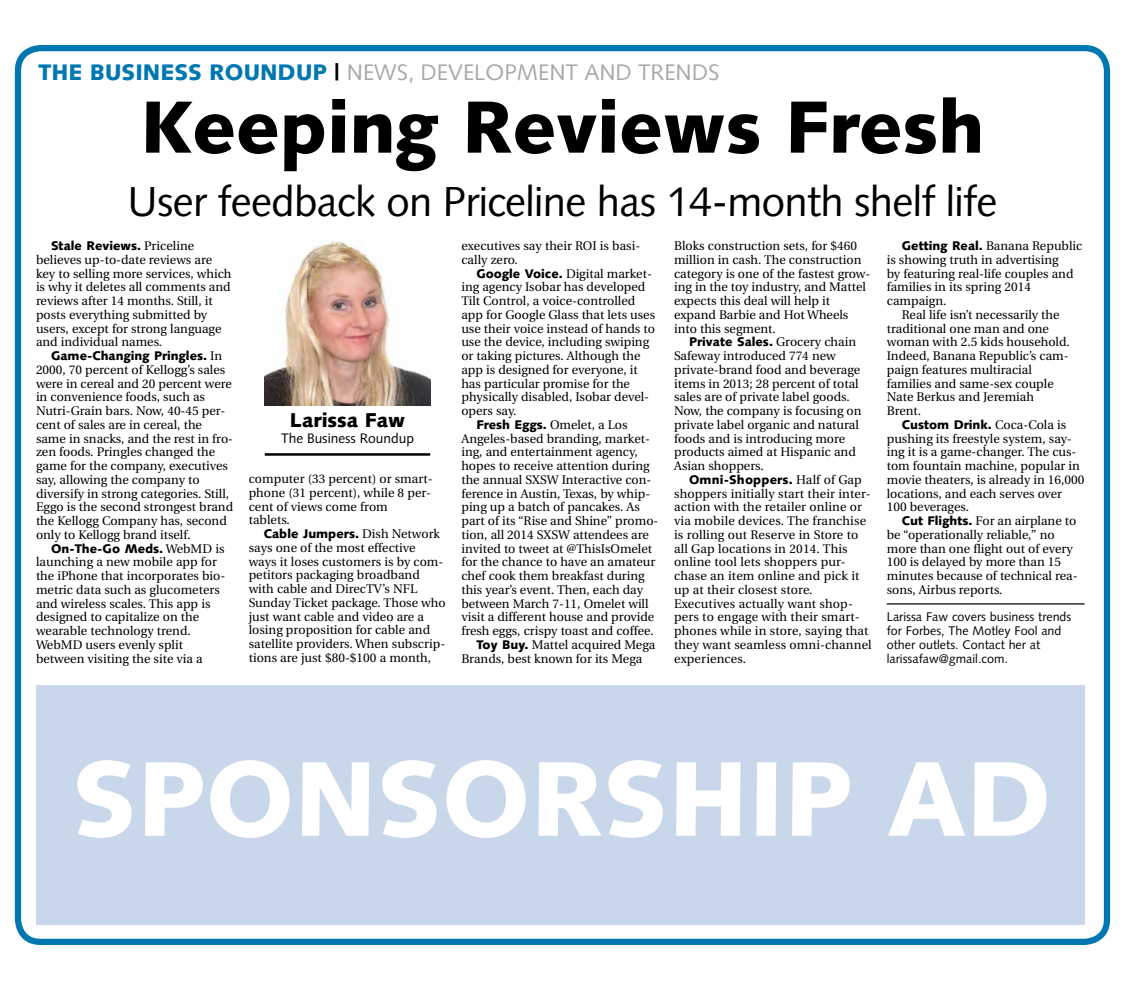
<style>
.page{position:relative;width:1125px;height:990px;background:#fff}
.page>*{position:absolute;margin:0;border:0;box-sizing:border-box;transform-origin:0 0}
.t1{font:900 106.25px "Syntax";color:#fff}
.t2{font:900 73.75px "Syntax";color:#000}
.t3{font:41.88px "Syntax";letter-spacing:-.015em;color:#000}
.t4{font:22.5px "Syntax";color:#a7a9ac}
.t5{font:900 20px "Syntax";color:#000}
.t6{font:13.75px "Syntax";color:#000}
.t7{font:12.5px/13.8px "Utopia";color:#000}
.t8{font:900 12.5px "Syntax";color:#000}
.t9{font:12.5px/13.8px "Syntax";color:#000}
.s1{font-weight:900;color:#0077b1}
.s2{font-weight:900;color:#000}
.s3{font-family:"Utopia";font-weight:400}
.s4{font-family:"Syntax";font-weight:900}
</style>
<div class="page">
<div style="left:15px;top:45px;width:1095px;height:900px;border:6px solid #0077b1;border-radius:22px"></div>
<div style="left:36px;top:685px;width:1048px;height:239px;background:#c8d7e9"></div>
<hr style="left:887px;top:603px;width:198px;height:2px;background:#000">
<img style="left:265px;top:241px;width:165px;height:164px">
<hr style="left:265px;top:453px;width:165px;height:3px;background:#000">
<h3 class="t4" style="left:38px;top:58px;width:682px"><span class="s1">THE BUSINESS ROUNDUP</span> <span class="s2">|</span> NEWS, DEVELOPMENT AND TRENDS</h3>
<h2 class="t2" style="left:140px;top:83px;width:846px">Keeping Reviews Fresh</h2>
<h3 class="t3" style="left:128px;top:177px;width:871px">User feedback on Priceline has 14-month shelf life</h3>
<p class="t8" style="left:51px;top:238px;width:145px">Stale Reviews. <span class="s3">Priceline</span></p>
<p class="t7" style="left:36px;top:253px;width:197px">believes up-to-date reviews are key to selling more services, which is why it deletes all comments and reviews after 14 months. Still, it posts everything submitted by users, except for strong language and individual names.</p>
<p class="t8" style="left:51px;top:348px;width:173px">Game-Changing Pringles. <span class="s3">In</span></p>
<p class="t7" style="left:36px;top:363px;width:199px">2000, 70 percent of Kellogg’s sales were in cereal and 20 percent were in convenience foods, such as<br>Nutri-Grain bars. Now, 40-45 per&shy;cent of sales are in cereal, the same in snacks, and the rest in fro&shy;zen foods. Pringles changed the game for the company, executives say, allowing the company to diversify in strong categories. Still,<br>Eggo is the second strongest brand the Kellogg Company has, second only to Kellogg brand itself.</p>
<p class="t8" style="left:51px;top:541px;width:175px">On-The-Go Meds. <span class="s3">WebMD is</span></p>
<p class="t7" style="left:36px;top:556px;width:191px">launching a new mobile app for the iPhone that incorporates bio&shy;metric data such as glucometers and wireless scales. This app is designed to capitalize on the wearable technology trend.<br>WebMD users evenly split between visiting the site via a</p>
<h3 class="t5" style="left:290px;top:408px;width:117px">Larissa Faw</h3>
<p class="t6" style="left:281px;top:430px;width:134px">The Business Roundup</p>
<p class="t7" style="left:249px;top:472px;width:185px">computer (33 percent) or smart&shy;phone (31 percent), while 8 per&shy;cent of views come from<br>tablets.</p>
<p class="t8" style="left:264px;top:526px;width:178px">Cable Jumpers. <span class="s3">Dish Network</span></p>
<p class="t7" style="left:249px;top:541px;width:199px">says one of the most effective ways it loses customers is by com&shy;petitors packaging broadband with cable and DirecTV’s NFL<br>Sunday Ticket package. Those who just want cable and video are a losing proposition for cable and satellite providers. When subscrip&shy;tions are just $80-$100 a month,</p>
<p class="t7" style="left:461px;top:239px;width:180px">executives say their ROI is basi&shy;cally zero.</p>
<p class="t7" style="left:476px;top:267px;width:177px"><span class="s4">Google Voice.</span> Digital market-</p>
<p class="t7" style="left:461px;top:281px;width:185px">ing agency Isobar has developed</p>
<p class="t7" style="left:461px;top:294px;width:175px">Tilt Control, a voice-controlled</p>
<p class="t7" style="left:461px;top:308px;width:195px">app for Google Glass that lets uses</p>
<p class="t7" style="left:461px;top:322px;width:195px">use their voice instead of hands to</p>
<p class="t7" style="left:461px;top:336px;width:189px">use the device, including swiping</p>
<p class="t7" style="left:461px;top:349px;width:181px">or taking pictures. Although the</p>
<p class="t7" style="left:461px;top:363px;width:178px">app is designed for everyone, it</p>
<p class="t7" style="left:461px;top:377px;width:170px">has particular promise for the</p>
<p class="t7" style="left:461px;top:391px;width:189px">physically disabled, Isobar devel-</p>
<p class="t7" style="left:461px;top:404px;width:57px">opers say.</p>
<p class="t7" style="left:476px;top:418px;width:153px"><span class="s4">Fresh Eggs.</span> Omelet, a Los</p>
<p class="t7" style="left:461px;top:432px;width:190px">Angeles-based branding, market-</p>
<p class="t7" style="left:461px;top:446px;width:178px">ing, and entertainment agency,</p>
<p class="t7" style="left:461px;top:459px;width:190px">hopes to receive attention during</p>
<p class="t7" style="left:461px;top:473px;width:192px">the annual SXSW Interactive con-</p>
<p class="t7" style="left:461px;top:487px;width:190px">ference in Austin, Texas, by whip-</p>
<p class="t7" style="left:461px;top:501px;width:180px">ping up a batch of pancakes. As</p>
<p class="t7" style="left:461px;top:514px;width:199px">part of its “Rise and Shine” promo-</p>
<p class="t7" style="left:461px;top:528px;width:189px">tion, all 2014 SXSW attendees are</p>
<p class="t7" style="left:461px;top:542px;width:192px">invited to tweet at @ThisIsOmelet</p>
<p class="t7" style="left:461px;top:556px;width:195px">for the chance to have an amateur</p>
<p class="t7" style="left:461px;top:569px;width:185px">chef cook them breakfast during</p>
<p class="t7" style="left:461px;top:583px;width:183px">this year’s event. Then, each day</p>
<p class="t7" style="left:461px;top:597px;width:189px">between March 7-11, Omelet will</p>
<p class="t7" style="left:461px;top:611px;width:194px">visit a different house and provide</p>
<p class="t7" style="left:461px;top:624px;width:194px">fresh eggs, crispy toast and coffee.</p>
<p class="t7" style="left:476px;top:638px;width:180px"><span class="s4">Toy Buy.</span> Mattel acquired Mega</p>
<p class="t7" style="left:461px;top:652px;width:182px">Brands, best known for its Mega</p>
<p class="t7" style="left:674px;top:239px;width:198px">Bloks construction sets, for $460 million in cash. The construction category is one of the fastest grow&shy;ing in the toy industry, and Mattel expects this deal will help it expand Barbie and Hot Wheels into this segment.</p>
<p class="t8" style="left:689px;top:335px;width:168px">Private Sales. <span class="s3">Grocery chain</span></p>
<p class="t7" style="left:674px;top:349px;width:189px">Safeway introduced 774 new private-brand food and beverage items in 2013; 28 percent of total sales are of private label goods.<br>Now, the company is focusing on private label organic and natural foods and is introducing more products aimed at Hispanic and<br>Asian shoppers.</p>
<p class="t8" style="left:689px;top:472px;width:174px">Omni-Shoppers. <span class="s3">Half of Gap</span></p>
<p class="t7" style="left:674px;top:487px;width:199px">shoppers initially start their inter&shy;action with the retailer online or via mobile devices. The franchise is rolling out Reserve in Store to all Gap locations in 2014. This online tool lets shoppers pur&shy;chase an item online and pick it up at their closest store.<br>Executives actually want shop&shy;pers to engage with their smart&shy;phones while in store, saying that they want seamless omni-channel experiences.</p>
<p class="t7" style="left:902px;top:239px;width:182px"><span class="s4">Getting Real.</span> Banana Republic</p>
<p class="t7" style="left:887px;top:253px;width:173px">is showing truth in advertising</p>
<p class="t7" style="left:887px;top:267px;width:188px">by featuring real-life couples and</p>
<p class="t7" style="left:887px;top:281px;width:146px">families in its spring 2014</p>
<p class="t7" style="left:887px;top:294px;width:61px">campaign.</p>
<p class="t7" style="left:902px;top:308px;width:159px">Real life isn’t necessarily the</p>
<p class="t7" style="left:887px;top:322px;width:164px">traditional one man and one</p>
<p class="t7" style="left:887px;top:336px;width:185px">woman with 2.5 kids household.</p>
<p class="t7" style="left:887px;top:349px;width:183px">Indeed, Banana Republic’s cam-</p>
<p class="t7" style="left:887px;top:363px;width:147px">paign features multiracial</p>
<p class="t7" style="left:887px;top:377px;width:169px">families and same-sex couple</p>
<p class="t7" style="left:887px;top:391px;width:149px">Nate Berkus and Jeremiah</p>
<p class="t7" style="left:887px;top:404px;width:36px">Brent.</p>
<p class="t8" style="left:902px;top:417px;width:166px">Custom Drink. <span class="s3">Coca-Cola is</span></p>
<p class="t7" style="left:887px;top:432px;width:199px">pushing its freestyle system, say&shy;ing it is a game-changer. The cus&shy;tom fountain machine, popular in movie theaters, is already in 16,000 locations, and each serves over<br>100 beverages.</p>
<p class="t7" style="left:887px;top:514px;width:192px;text-indent:15px"><span class="s4">Cut Flights.</span> For an airplane to be “operationally reliable,” no more than one flight out of every<br>100 is delayed by more than 15 minutes because of technical rea&shy;sons, Airbus reports.</p>
<p class="t9" style="left:887px;top:610px;width:186px">Larissa Faw covers business trends for Forbes, The Motley Fool and other outlets. Contact her at larissafaw@gmail.com.</p>
<h1 class="t1" style="left:72px;top:736px;width:982px">SPONSORSHIP AD</h1>
</div>
